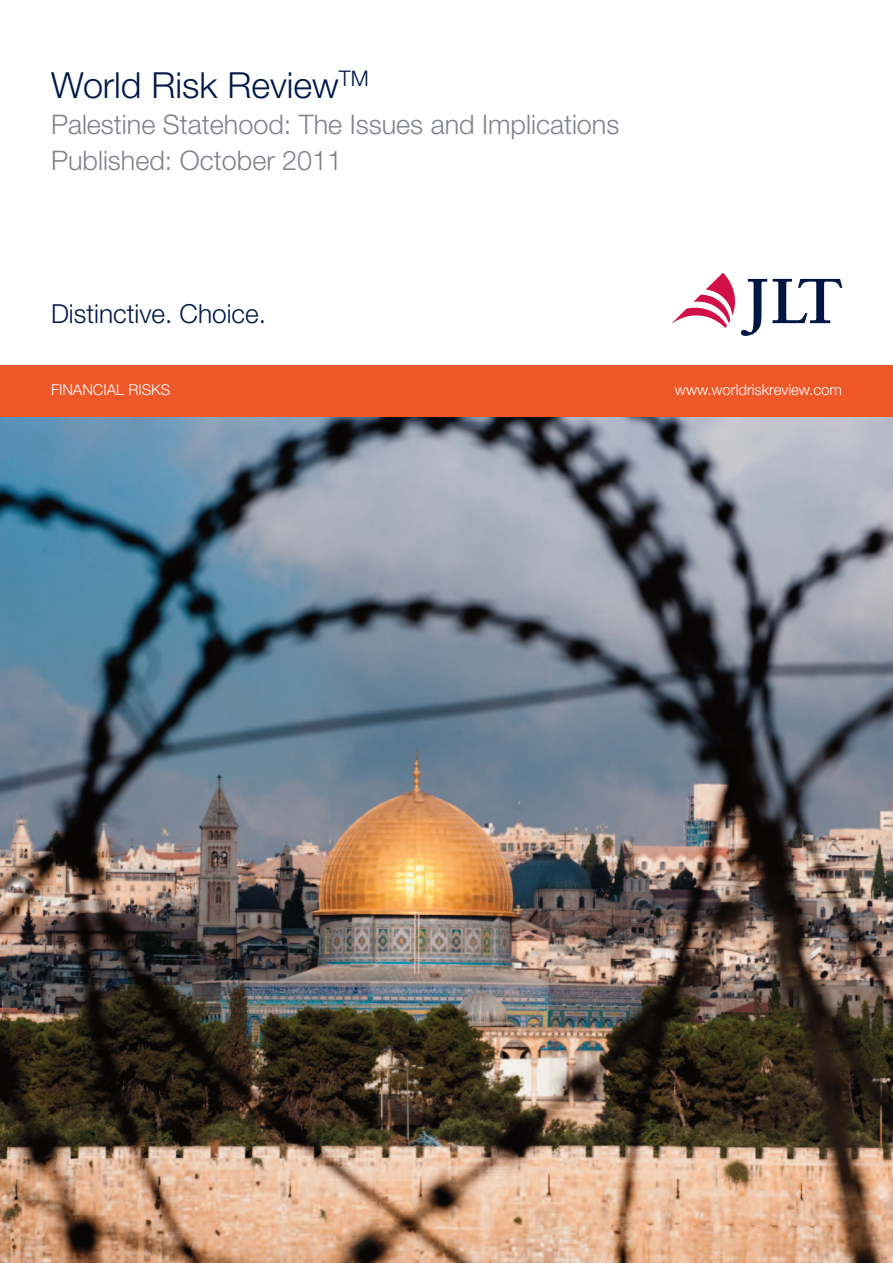
<style>
.page{position:relative;width:893px;height:1263px;background:#fff}
.page>*{position:absolute;margin:0;border:0;box-sizing:border-box;transform-origin:0 0}
.t1{font:300 36px "Helvetica Neue";color:#001949}
.t2{font:300 27px/36px "Helvetica Neue";color:#80838a}
.t3{font:300 26.25px "Helvetica Neue";color:#001949}
.t4{font:300 15px "Helvetica Neue";color:#fff}
</style>
<div class="page">
<img style="left:0;top:417px;width:893px;height:846px">
<div style="left:0;top:366px;width:893px;height:51px;background:#ee5829"></div>
<svg style="left:773px;top:279px;width:69px;height:44px"></svg>
<svg style="left:672px;top:273px;width:95px;height:63px"></svg>
<h1 class="t1" style="left:51px;top:72px;width:319px">World Risk Review<sup>TM</sup></h1>
<p class="t2" style="left:51px;top:109px;width:570px">Palestine Statehood: The Issues and Implications<br>Published: October 2011</p>
<p class="t3" style="left:51px;top:304px;width:217px">Distinctive. Choice.</p>
<p class="t4" style="left:51px;top:384px;width:121px">FINANCIAL RISKS</p>
<p class="t4" style="left:675px;top:384px;width:169px">www.worldriskreview.com</p>
</div>
